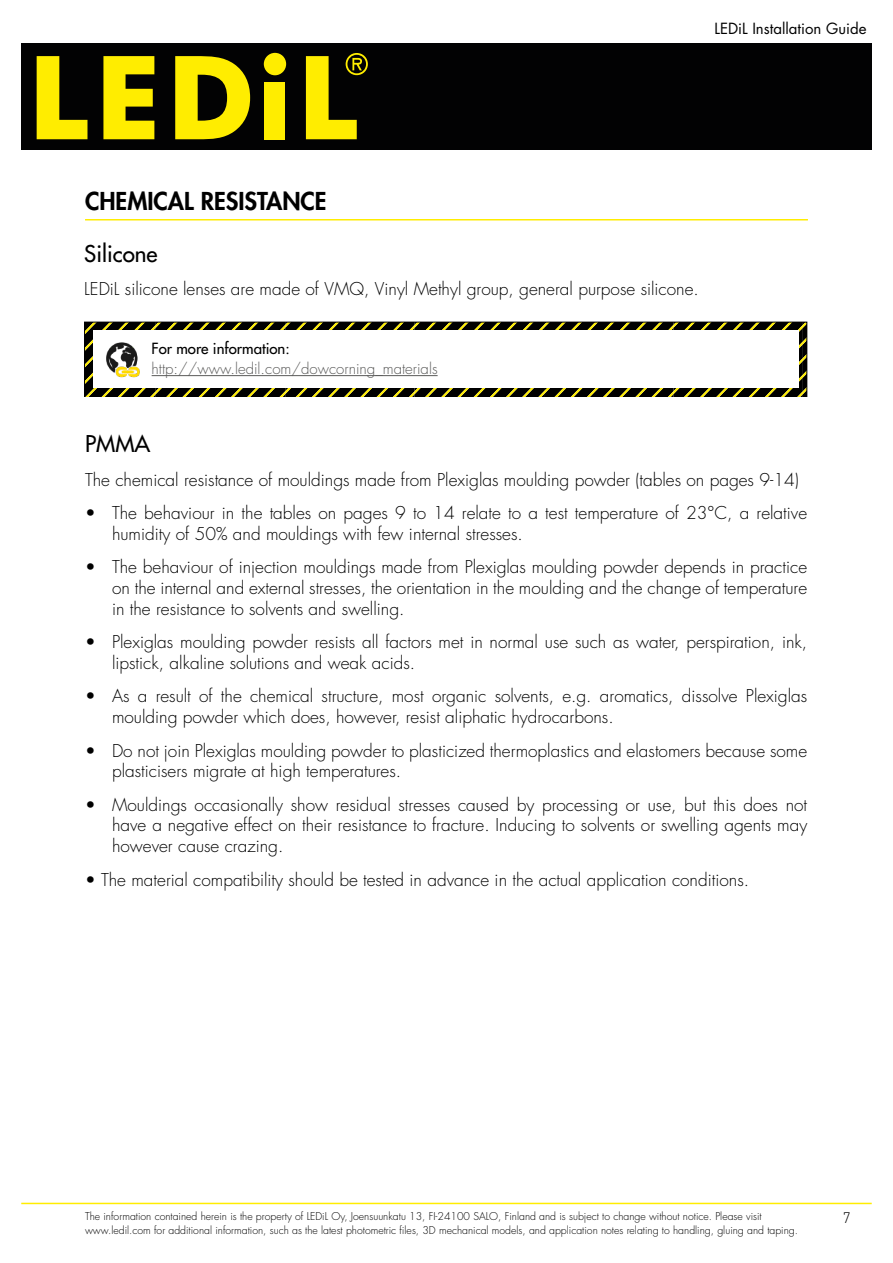
<style>
.page{position:relative;width:893px;height:1263px;background:#fff}
.page>*{position:absolute;margin:0;border:0;box-sizing:border-box;transform-origin:0 0}
.t1{font:800 24px "Futura Std";color:#000}
.t2{font:500 22.5px "Futura Std";color:#000}
.t3{font:300 17.25px/20.7px "Futura Std";color:#000}
.t4{font:300 15px "Futura Std";color:#5a5a59}
.t5{font:15px "Futura Std";color:#000}
.t6{font:500 15px "Futura Std";color:#000}
.t7{font:300 15px "DIN";color:#000}
.t8{font:300 10.5px/13.5px "Futura Std";color:#000}
</style>
<div class="page">
<div style="left:21px;top:43px;width:851px;height:107px;background:#020203"></div>
<svg style="left:37px;top:56px;width:50px;height:83px"></svg>
<svg style="left:103px;top:56px;width:51px;height:83px"></svg>
<svg style="left:175px;top:56px;width:75px;height:83px"></svg>
<div style="left:264px;top:53px;width:22px;height:22px;background:#ffed00;border-radius:50%"></div>
<div style="left:265px;top:82px;width:20px;height:57px;background:#ffed00"></div>
<svg style="left:306px;top:53px;width:62px;height:86px"></svg>
<hr style="left:21px;top:1203px;width:851px;height:1px;background:#ffed00">
<svg style="left:84px;top:322px;width:723px;height:75px;background:#3e3b16"></svg>
<div style="left:93px;top:331px;width:705px;height:57px;background:#fff"></div>
<img style="left:106px;top:342px;width:34px;height:36px">
<hr style="left:85px;top:219px;width:723px;height:1px;background:#ffed00">
<hr style="left:152px;top:375px;width:286px;height:1px;background:#5a5a59">
<p class="t5" style="left:714px;top:19px;width:154px">LEDiL Installation Guide</p>
<h1 class="t1" style="left:85px;top:186px;width:243px">CHEMICAL RESISTANCE</h1>
<h2 class="t2" style="left:84px;top:239px;width:75px">Silicone</h2>
<p class="t3" style="left:84px;top:279px;width:616px">LEDiL silicone lenses are made of VMQ, Vinyl Methyl group, general purpose silicone.</p>
<p class="t6" style="left:152px;top:339px;width:140px">For more information:</p>
<p class="t4" style="left:152px;top:360px;width:287px">http://www.ledil.com/dowcorning_materials</p>
<h2 class="t2" style="left:85px;top:430px;width:67px">PMMA</h2>
<p class="t3" style="left:85px;top:470px;width:715px">The chemical resistance of mouldings made from Plexiglas moulding powder (tables on pages 9-14)</p>
<p class="t3" style="left:112px;top:503px;width:697px;text-indent:-27px">• The behaviour in the tables on pages 9 to 14 relate to a test temperature of 23°C, a relative humidity of 50% and mouldings with few internal stresses.</p>
<p class="t3" style="left:112px;top:557px;width:697px;text-align:justify;text-indent:-27px">• The behaviour of injection mouldings made from Plexiglas moulding powder depends in practice on the internal and external stresses, the orientation in the moulding and the change of temperature in the resistance to solvents and swelling.</p>
<p class="t3" style="left:112px;top:632px;width:697px;text-indent:-27px">• Plexiglas moulding powder resists all factors met in normal use such as water, perspiration, ink, lipstick, alkaline solutions and weak acids.</p>
<p class="t3" style="left:112px;top:686px;width:697px;text-indent:-27px">• As a result of the chemical structure, most organic solvents, e.g. aromatics, dissolve Plexiglas moulding powder which does, however, resist aliphatic hydrocarbons.</p>
<p class="t3" style="left:112px;top:740px;width:697px;text-indent:-27px">• Do not join Plexiglas moulding powder to plasticized thermoplastics and elastomers because some plasticisers migrate at high temperatures.</p>
<p class="t3" style="left:112px;top:794px;width:697px;text-align:justify;text-indent:-27px">• Mouldings occasionally show residual stresses caused by processing or use, but this does not have a negative effect on their resistance to fracture. Inducing to solvents or swelling agents may however cause crazing.</p>
<p class="t3" style="left:85px;top:869px;width:666px">• The material compatibility should be tested in advance in the actual application conditions.</p>
<p class="t8" style="left:85px;top:1210px;width:715px">The information contained herein is the property of LEDiL Oy, Joensuunkatu 13, FI-24100 SALO, Finland and is subject to change without notice. Please visit www.ledil.com for additional information, such as the latest photometric files, 3D mechanical models, and application notes relating to handling, gluing and taping.</p>
<p class="t7" style="left:843px;top:1208px;width:9px">7</p>
</div>
